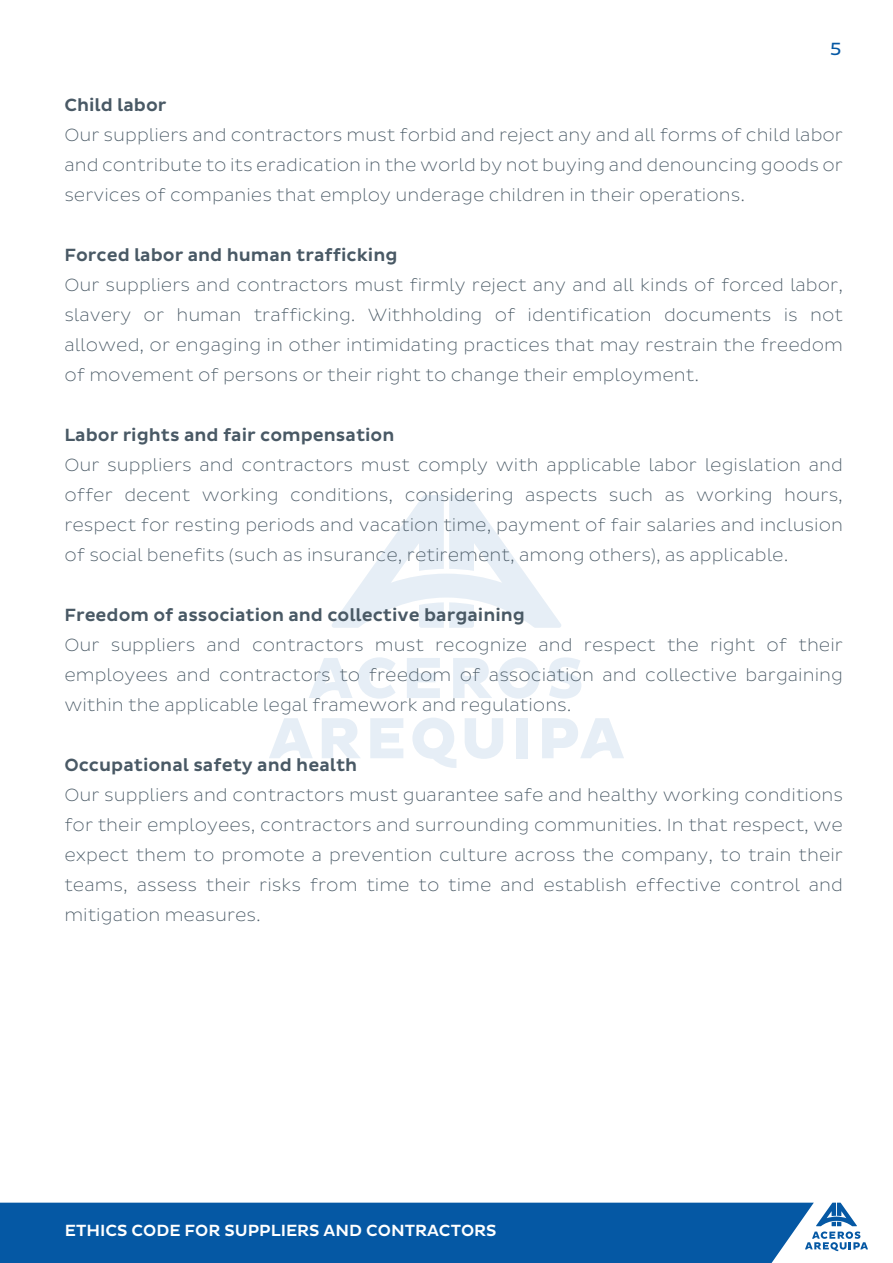
<style>
.page{position:relative;width:893px;height:1263px;background:#fff}
.page>*{position:absolute;margin:0;border:0;box-sizing:border-box;transform-origin:0 0}
.t1{font:200 18px/30px "Pluto Sans";color:#495965;text-align:justify}
.t2{font:500 18px "Pluto Sans";color:#495965}
.t3{font:18px "Pluto Sans";color:#0558a4}
.t4{font:500 16.5px "Pluto Sans";color:#fff}
</style>
<div class="page">
<div style="left:0;top:1203px;width:805px;height:60px;background:#0558a4"></div>
<svg style="left:805px;top:1203px;width:63px;height:48px"></svg>
<svg style="left:332px;top:495px;width:229px;height:133px"></svg>
<svg style="left:407px;top:658px;width:33px;height:40px"></svg>
<svg style="left:453px;top:658px;width:39px;height:40px"></svg>
<svg style="left:498px;top:657px;width:42px;height:42px"></svg>
<svg style="left:549px;top:657px;width:32px;height:42px"></svg>
<svg style="left:309px;top:657px;width:86px;height:42px"></svg>
<svg style="left:412px;top:718px;width:44px;height:50px"></svg>
<svg style="left:322px;top:718px;width:38px;height:40px"></svg>
<svg style="left:370px;top:718px;width:33px;height:40px"></svg>
<svg style="left:465px;top:718px;width:38px;height:41px"></svg>
<div style="left:517px;top:718px;width:11px;height:40px;background:#e6eef6"></div>
<svg style="left:269px;top:718px;width:44px;height:40px"></svg>
<svg style="left:542px;top:718px;width:82px;height:40px"></svg>
<p class="t3" style="left:830px;top:38px;width:13px">5</p>
<p class="t2" style="left:64px;top:95px;width:104px">Child labor</p>
<p class="t1" style="left:64px;top:120px;width:780px">Our suppliers and contractors must forbid and reject any and all forms of child labor and contribute to its eradication in the world by not buying and denouncing goods or services of companies that employ underage children in their operations.</p>
<p class="t2" style="left:64px;top:245px;width:335px">Forced labor and human trafficking</p>
<p class="t1" style="left:64px;top:270px;width:780px">Our suppliers and contractors must firmly reject any and all kinds of forced labor, slavery or human trafficking. Withholding of identification documents is not allowed, or engaging in other intimidating practices that may restrain the freedom of movement of persons or their right to change their employment.</p>
<p class="t2" style="left:64px;top:425px;width:332px">Labor rights and fair compensation</p>
<p class="t1" style="left:64px;top:450px;width:780px">Our suppliers and contractors must comply with applicable labor legislation and offer decent working conditions, considering aspects such as working hours, respect for resting periods and vacation time, payment of fair salaries and inclusion of social benefits (such as insurance, retirement, among others), as applicable.</p>
<p class="t2" style="left:64px;top:605px;width:462px">Freedom of association and collective bargaining</p>
<p class="t1" style="left:64px;top:630px;width:780px">Our suppliers and contractors must recognize and respect the right of their employees and contractors to freedom of association and collective bargaining within the applicable legal framework and regulations.</p>
<p class="t2" style="left:64px;top:755px;width:294px">Occupational safety and health</p>
<p class="t1" style="left:64px;top:780px;width:780px">Our suppliers and contractors must guarantee safe and healthy working conditions for their employees, contractors and surrounding communities. In that respect, we expect them to promote a prevention culture across the company, to train their teams, assess their risks from time to time and establish effective control and mitigation measures.</p>
<p class="t4" style="left:65px;top:1221px;width:433px">ETHICS CODE FOR SUPPLIERS AND CONTRACTORS</p>
</div>
